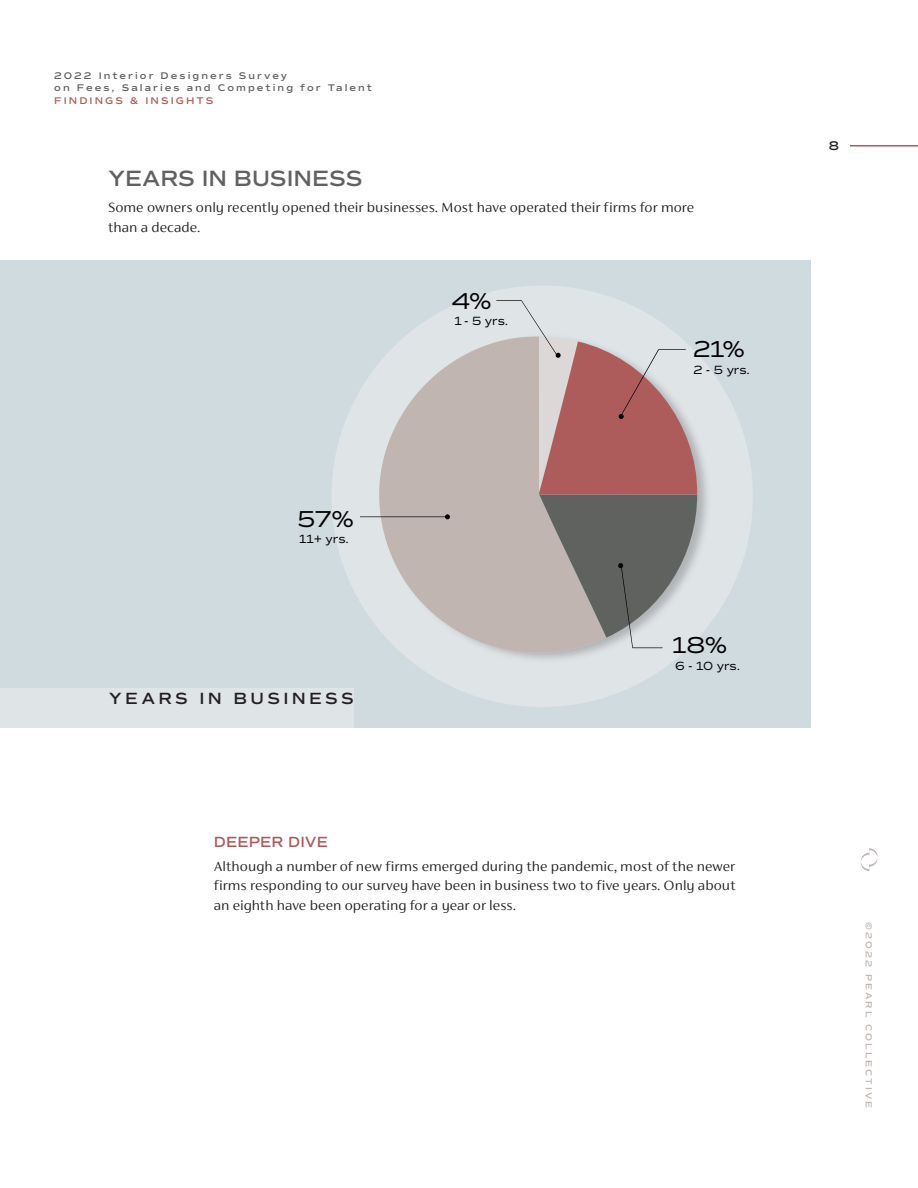
<style>
.page{position:relative;width:918px;height:1188px;background:#fff}
.page>*{position:absolute;margin:0;border:0;box-sizing:border-box;transform-origin:0 0}
.t1{font:23.4px "Commuters Sans";color:#000}
.GRAPH_Page_Headers{font:600 22.5px "Commuters Sans";color:#5f625f}
.GRAPH_Titles{font:600 16.5px "Commuters Sans";letter-spacing:.195em;color:#231f20}
.BODY_Survey{font:300 15px/19.5px "FS Siena";color:#231f20;text-align:justify}
.Deeper_Dive{font:600 15px "Commuters Sans";letter-spacing:.01em;color:#ad5c5b}
.t2{font:600 12.75px "Commuters Sans";color:#231f20}
.t3{font:12.15px "Commuters Sans";letter-spacing:-.01em;color:#000}
.t4{font:600 9.9px/12.6px "Commuters Sans";letter-spacing:.2em;color:#5f625f}
.t5{font:600 9.9px "Commuters Sans";letter-spacing:.205em;color:#ad5c5b}
.t6{font:600 9px "Commuters Sans";letter-spacing:.22em;color:#c0b5b0}
</style>
<div class="page">
<div style="left:0;top:260px;width:811px;height:468px;background:#d0dbe0"></div>
<div style="left:331px;top:285px;width:422px;height:422px;background:#dfe4e7;border-radius:50%"></div>
<svg style="left:368px;top:335px;width:238px;height:334px;fill:#c0b5b0"></svg>
<svg style="left:445px;top:514px;width:5px;height:5px"></svg>
<svg style="left:496px;top:300px;width:202px;height:348px"></svg>
<svg style="left:861px;top:848px;width:17px;height:23px"></svg>
<hr style="left:850px;top:145px;width:68px;height:2px;background:#ad5c5b">
<div style="left:0;top:688px;width:354px;height:40px;background:#dfe4e7"></div>
<p class="t4" style="left:54px;top:69px;width:319px">2022 Interior Designers Survey<br>on Fees, Salaries and Competing for Talent</p>
<p class="t5" style="left:54px;top:95px;width:161px">FINDINGS &amp; INSIGHTS</p>
<p class="GRAPH_Page_Headers" style="left:108px;top:164px;width:256px">YEARS IN BUSINESS</p>
<p class="BODY_Survey" style="left:108px;top:198px;width:588px">Some owners only recently opened their businesses. Most have operated their firms for more than a decade.</p>
<p class="t1" style="left:298px;top:505px;width:58px">57%</p>
<p class="t3" style="left:299px;top:532px;width:52px">11+ yrs.</p>
<p class="GRAPH_Titles" style="left:109px;top:688px;width:246px">YEARS IN BUSINESS</p>
<p class="t1" style="left:451px;top:287px;width:42px">4%</p>
<p class="t3" style="left:455px;top:314px;width:55px">1 - 5 yrs.</p>
<p class="t1" style="left:693px;top:335px;width:53px">21%</p>
<p class="t3" style="left:694px;top:362px;width:58px">2 - 5 yrs.</p>
<p class="t1" style="left:672px;top:631px;width:57px">18%</p>
<p class="t3" style="left:675px;top:658px;width:67px">6 - 10 yrs.</p>
<p class="Deeper_Dive" style="left:214px;top:832px;width:116px">DEEPER DIVE</p>
<p class="BODY_Survey" style="left:214px;top:856px;width:523px">Although a number of new firms emerged during the pandemic, most of the newer firms responding to our survey have been in business two to five years. Only about an eighth have been operating for a year or less.</p>
<p class="t2" style="left:829px;top:138px;width:12px">8</p>
<p class="t6" style="left:874px;top:922px;width:187px;rotate:90deg">©2022 PEARL COLLECTIVE</p>
</div>
